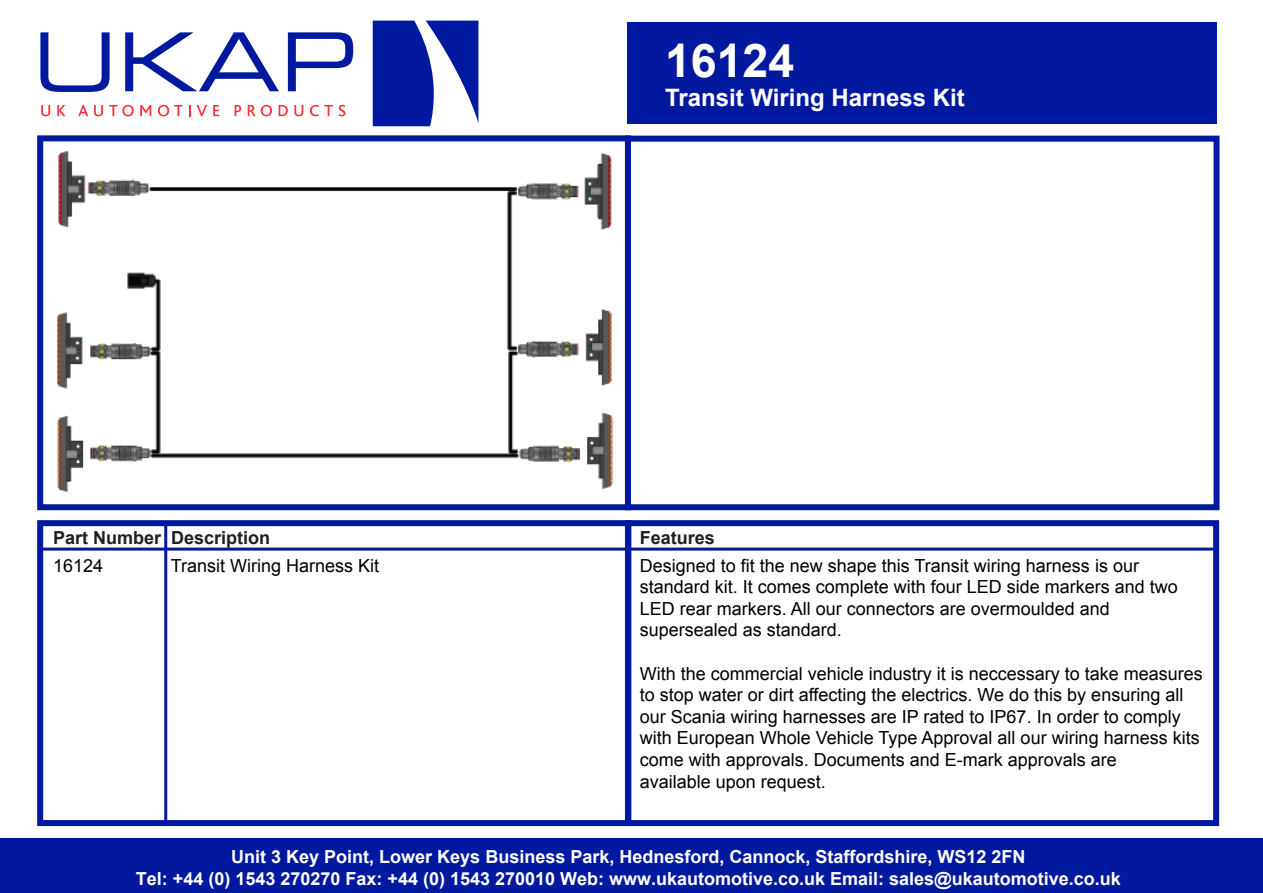
<style>
.page{position:relative;width:1263px;height:893px;background:#fff}
.page>*{position:absolute;margin:0;border:0;box-sizing:border-box;transform-origin:0 0}
.t1{font:700 46.5px "Arial";color:#fff}
.t2{font:700 24px "Arial";color:#fff}
.t3{font:18px/21.6px "Arial";color:#000}
.t4{font:700 18px/21.6px "Arial";color:#fff;text-align:center}
.t5{font:700 18px "Arial";color:#231f20}
</style>
<div class="page">
<img style="left:57px;top:151px;width:556px;height:342px">
<svg style="left:41px;top:105px;width:9px;height:11px"></svg>
<svg style="left:57px;top:105px;width:9px;height:11px"></svg>
<svg style="left:78px;top:105px;width:10px;height:11px"></svg>
<svg style="left:94px;top:105px;width:9px;height:11px"></svg>
<svg style="left:109px;top:105px;width:25px;height:11px"></svg>
<svg style="left:140px;top:105px;width:11px;height:11px"></svg>
<svg style="left:158px;top:105px;width:25px;height:11px"></svg>
<svg style="left:189px;top:105px;width:2px;height:11px"></svg>
<svg style="left:197px;top:105px;width:10px;height:11px"></svg>
<svg style="left:213px;top:105px;width:6px;height:11px"></svg>
<svg style="left:235px;top:105px;width:6px;height:11px"></svg>
<svg style="left:248px;top:105px;width:24px;height:11px"></svg>
<svg style="left:279px;top:105px;width:9px;height:11px"></svg>
<svg style="left:294px;top:105px;width:9px;height:11px"></svg>
<svg style="left:310px;top:105px;width:35px;height:11px"></svg>
<svg style="left:373px;top:21px;width:105px;height:105px"></svg>
<svg style="left:40px;top:32px;width:70px;height:60px"></svg>
<svg style="left:125px;top:32px;width:154px;height:59px"></svg>
<svg style="left:288px;top:32px;width:65px;height:59px"></svg>
<div style="left:37px;top:135px;width:594px;height:375px;border:6px solid #00199f"></div>
<div style="left:628px;top:22px;width:589px;height:102px;background:#00199f"></div>
<div style="left:0;top:839px;width:1263px;height:54px;background:#00199f"></div>
<div style="left:37px;top:520px;width:594px;height:306px;border:6px solid #00199f"></div>
<div style="left:625px;top:136px;width:594px;height:374px;border:6px solid #00199f"></div>
<div style="left:625px;top:520px;width:594px;height:306px;border:6px solid #00199f"></div>
<hr style="left:40px;top:548px;width:1176px;height:3px;background:#00199f">
<hr style="left:164px;top:523px;width:3px;height:300px;background:#00199f">
<p class="t5" style="left:53px;top:525px;width:219px">Part Number Description</p>
<h1 class="t1" style="left:665px;top:29px;width:131px">16124</h1>
<h2 class="t2" style="left:665px;top:81px;width:301px">Transit Wiring Harness Kit</h2>
<p class="t5" style="left:640px;top:525px;width:77px">Features</p>
<p class="t3" style="left:53px;top:555px;width:52px">16124</p>
<p class="t3" style="left:171px;top:555px;width:210px">Transit Wiring Harness Kit</p>
<p class="t3" style="left:640px;top:555px;width:540px">Designed to fit the new shape this Transit wiring harness is our standard kit. It comes complete with four LED side markers and two LED rear markers. All our connectors are overmoulded and supersealed as standard.</p>
<p class="t3" style="left:640px;top:663px;width:565px">With the commercial vehicle industry it is neccessary to take measures to stop water or dirt affecting the electrics. We do this by ensuring all our Scania wiring harnesses are IP rated to IP67. In order to comply with European Whole Vehicle Type Approval all our wiring harness kits come with approvals. Documents and E-mark approvals are<br>available upon request.</p>
<p class="t4" style="left:136px;top:846px;width:986px">Unit 3 Key Point, Lower Keys Business Park, Hednesford, Cannock, Staffordshire, WS12 2FN<br>Tel: +44 (0) 1543 270270 Fax: +44 (0) 1543 270010 Web: www.ukautomotive.co.uk Email: sales@ukautomotive.co.uk</p>
</div>
